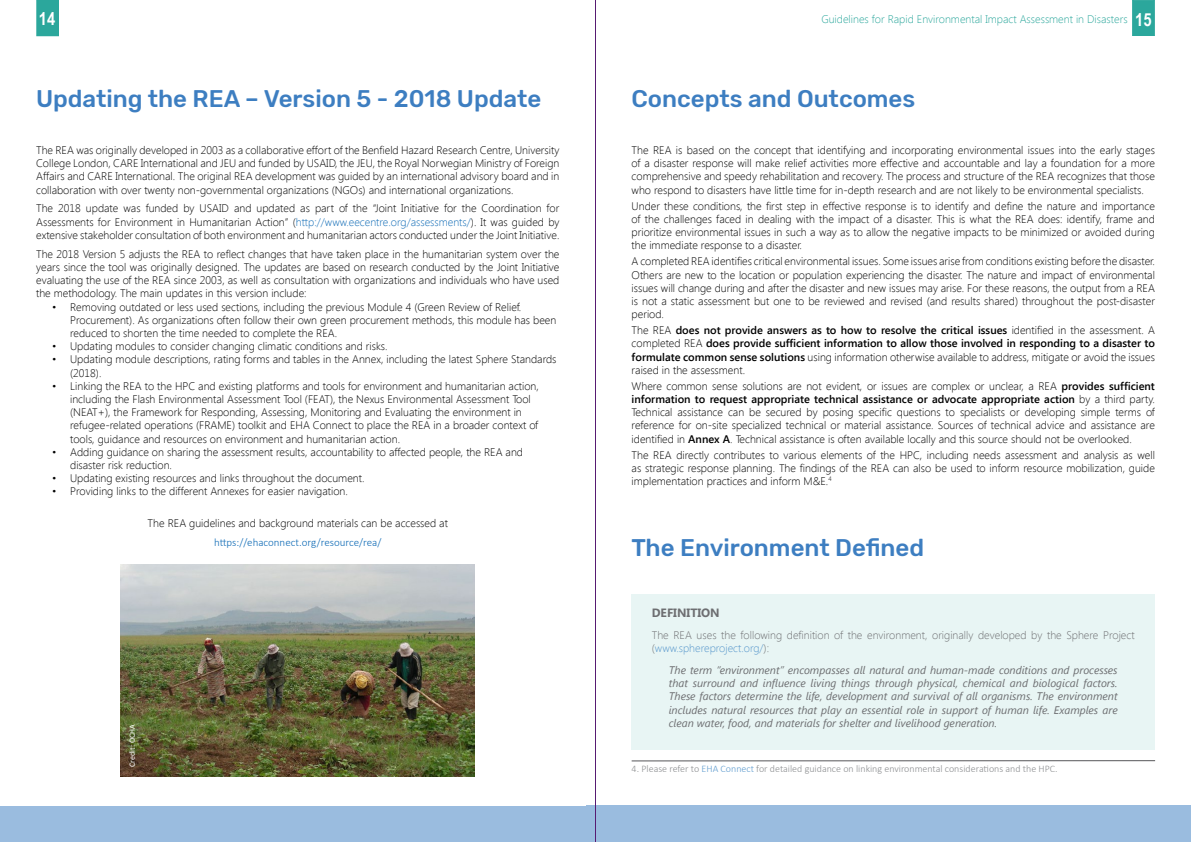
<style>
.page{position:relative;width:1191px;height:842px;background:#fff}
.page>*{position:absolute;margin:0;border:0;box-sizing:border-box;transform-origin:0 0}
.t1{font:500 24px "Rubik";color:#3d7ec1}
.t2{font:700 18px "Arial Narrow";color:#fff}
.t3{font:700 12px "Segoe UI";color:#6d6e71}
.t4{font:300 11px/13.2px "Segoe UI";color:#000;text-align:justify}
.t5{font:italic 11px/13.2px "Segoe UI";color:#6d6e71;text-align:justify}
.t6{font:600 11px/13.2px "Segoe UI";color:#000;text-align:justify}
.t7{font:300 11px/13.2px "Segoe UI";color:#6d6e71}
.t8{font:300 11px "Segoe UI";color:#2ba79c}
.t9{font:300 11px "Calibri";color:#0f6bb6}
.t10{font:300 10px "Calibri";color:#8d8f91}
.t11{font:8px "Calibri";color:#fff}
.s1{font-family:"Arial Narrow";font-weight:700;font-size:18px;color:#fff}
.s2{color:#0f6bb6}
.s3{font-weight:300}
.s4{font-weight:600}
.s5{color:#5797cc}
.s6{color:#619dcf}
</style>
<div class="page">
<div style="left:1132px;top:0;width:22px;height:36px;background:#2ba79c;border:1px solid #2ba79c"></div>
<div style="left:586px;top:806px;width:605px;height:36px;background:#9abcdf"></div>
<div style="left:37px;top:0;width:21px;height:36px;background:#2ba79c"></div>
<div style="left:36px;top:0;width:23px;height:36px;border:1px solid #2ba79c"></div>
<div style="left:0;top:806px;width:607px;height:36px;background:#9abcdf"></div>
<hr style="left:595px;top:0;width:1px;height:842px;background:#571b72">
<div style="left:631px;top:594px;width:524px;height:156px;background:#e8f5f4"></div>
<img style="left:121px;top:564px;width:354px;height:213px">
<hr style="left:631px;top:760px;width:524px;height:1px;background:#565659">
<h2 class="t2" style="left:39px;top:5px;width:18px">14</h2>
<p class="t8" style="left:821px;top:12px;width:332px">Guidelines for Rapid Environmental Impact Assessment in Disasters <span class="s1">15</span></p>
<h1 class="t1" style="left:36px;top:85px;width:507px">Updating the REA – Version 5 - 2018 Update</h1>
<h1 class="t1" style="left:631px;top:85px;width:285px">Concepts and Outcomes</h1>
<p class="t4" style="left:36px;top:143px;width:525px">The REA was originally developed in 2003 as a collaborative effort of the Benfield Hazard Research Centre, University College London, CARE International and JEU and funded by USAID, the JEU, the Royal Norwegian Ministry of Foreign Affairs and CARE International. The original REA development was guided by an international advisory board and in collaboration with over twenty non-governmental organizations (NGOs) and international organizations.</p>
<p class="t4" style="left:36px;top:202px;width:525px">The 2018 update was funded by USAID and updated as part of the “Joint Initiative for the Coordination for Assessments for Environment in Humanitarian Action” (<span class="s2">http://www.eecentre.org/assessments/</span>). It was guided by extensive stakeholder consultation of both environment and humanitarian actors conducted under the Joint Initiative.</p>
<p class="t4" style="left:36px;top:247px;width:525px">The 2018 Version 5 adjusts the REA to reflect changes that have taken place in the humanitarian system over the years since the tool was originally designed. The updates are based on research conducted by the Joint Initiative evaluating the use of the REA since 2003, as well as consultation with organizations and individuals who have used the methodology. The main updates in this version include:</p>
<p class="t4" style="left:70px;top:300px;width:488px;text-align:left;text-indent:-18px">• Removing outdated or less used sections, including the previous Module 4 (Green Review of Relief.<br>Procurement). As organizations often follow their own green procurement methods, this module has been reduced to shorten the time needed to complete the REA.</p>
<p class="t4" style="left:52px;top:339px;width:337px">• Updating modules to consider changing climatic conditions and risks.</p>
<p class="t4" style="left:70px;top:352px;width:488px;text-indent:-18px">• Updating module descriptions, rating forms and tables in the Annex, including the latest Sphere Standards (2018).</p>
<p class="t4" style="left:70px;top:379px;width:470px;text-align:left;text-indent:-18px">• Linking the REA to the HPC and existing platforms and tools for environment and humanitarian action, including the Flash Environmental Assessment Tool (FEAT), the Nexus Environmental Assessment Tool (NEAT+), the Framework for Responding, Assessing, Monitoring and Evaluating the environment in refugee-related operations (FRAME) toolkit and EHA Connect to place the REA in a broader context of tools, guidance and resources on environment and humanitarian action.</p>
<p class="t4" style="left:70px;top:445px;width:454px;text-indent:-18px">• Adding guidance on sharing the assessment results, accountability to affected people, the REA and disaster risk reduction.</p>
<p class="t4" style="left:52px;top:471px;width:314px">• Updating existing resources and links throughout the document.</p>
<p class="t4" style="left:52px;top:484px;width:297px">• Providing links to the different Annexes for easier navigation.</p>
<p class="t4" style="left:148px;top:517px;width:302px">The REA guidelines and background materials can be accessed at</p>
<p class="t9" style="left:214px;top:536px;width:169px">https://ehaconnect.org/resource/rea/</p>
<p class="t4" style="left:631px;top:143px;width:525px">The REA is based on the concept that identifying and incorporating environmental issues into the early stages of a disaster response will make relief activities more effective and accountable and lay a foundation for a more comprehensive and speedy rehabilitation and recovery. The process and structure of the REA recognizes that those who respond to disasters have little time for in-depth research and are not likely to be environmental specialists.</p>
<p class="t4" style="left:631px;top:199px;width:525px">Under these conditions, the first step in effective response is to identify and define the nature and importance of the challenges faced in dealing with the impact of a disaster. This is what the REA does: identify, frame and prioritize environmental issues in such a way as to allow the negative impacts to be minimized or avoided during the immediate response to a disaster.</p>
<p class="t4" style="left:631px;top:254px;width:525px">A completed REA identifies critical environmental issues. Some issues arise from conditions existing before the disaster.<br>Others are new to the location or population experiencing the disaster. The nature and impact of environmental issues will change during and after the disaster and new issues may arise. For these reasons, the output from a REA is not a static assessment but one to be reviewed and revised (and results shared) throughout the post-disaster period.</p>
<p class="t6" style="left:631px;top:323px;width:525px"><span class="s3">The REA</span> does not provide answers as to how to resolve the critical issues <span class="s3">identified in the assessment. A completed REA</span> does provide sufficient information to allow those involved in responding to a disaster to formulate common sense solutions <span class="s3">using information otherwise available to address, mitigate or avoid the issues raised in the assessment.</span></p>
<p class="t4" style="left:631px;top:379px;width:525px">Where common sense solutions are not evident, or issues are complex or unclear, a REA <span class="s4">provides sufficient information to request appropriate technical assistance or advocate appropriate action</span> by a third party.<br>Technical assistance can be secured by posing specific questions to specialists or developing simple terms of reference for on-site specialized technical or material assistance. Sources of technical advice and assistance are identified in <span class="s4">Annex A</span>. Technical assistance is often available locally and this source should not be overlooked.</p>
<p class="t4" style="left:631px;top:448px;width:525px">The REA directly contributes to various elements of the HPC, including needs assessment and analysis as well as strategic response planning. The findings of the REA can also be used to inform resource mobilization, guide implementation practices and inform M&amp;E.<sup>4</sup></p>
<h1 class="t1" style="left:631px;top:534px;width:294px">The Environment Defined</h1>
<p class="t11" style="left:127px;top:767px;width:44px;rotate:-90deg">Credit: OCHA</p>
<p class="t3" style="left:652px;top:605px;width:69px">DEFINITION</p>
<p class="t7" style="left:652px;top:628px;width:484px">The REA uses the following definition of the environment, originally developed by the Sphere Project (<span class="s5">www.sphereproject.org/</span>):</p>
<p class="t5" style="left:669px;top:663px;width:450px">The term “environment” encompasses all natural and human-made conditions and processes that surround and influence living things through physical, chemical and biological factors.<br>These factors determine the life, development and survival of all organisms. The environment includes natural resources that play an essential role in support of human life. Examples are clean water, food, and materials for shelter and livelihood generation.</p>
<p class="t10" style="left:631px;top:762px;width:427px">4. Please refer to <span class="s6">EHA Connect</span> for detailed guidance on linking environmental considerations and the HPC.</p>
</div>
